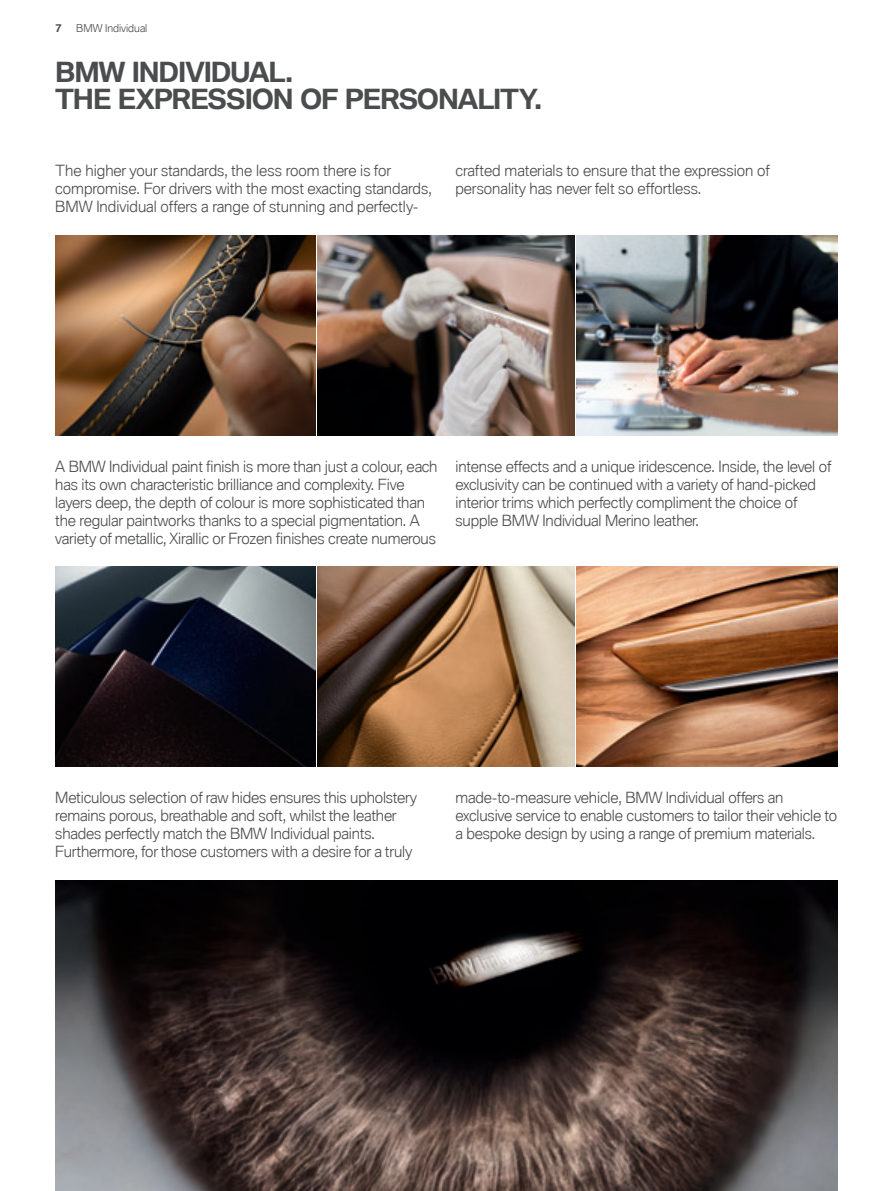
<style>
.page{position:relative;width:893px;height:1191px;background:#fff}
.page>*{position:absolute;margin:0;border:0;box-sizing:border-box;transform-origin:0 0}
.t1{font:700 27px "BMW Type Global Pro";letter-spacing:-.045em;color:#4b4c4d}
.t2{font:300 15px/18px "BMW Type Global Pro";letter-spacing:-.01em;color:#4b4c4d}
.t3{font:300 10.5px "BMW Type Global Pro";color:#4b4c4d}
.t4{font:700 10.5px "BMW Type Global Pro";color:#4b4c4d}
</style>
<div class="page">
<img style="left:55px;top:566px;width:260px;height:200px">
<img style="left:317px;top:566px;width:257px;height:200px">
<img style="left:577px;top:566px;width:261px;height:200px">
<img style="left:55px;top:235px;width:260px;height:200px">
<img style="left:317px;top:235px;width:257px;height:200px">
<img style="left:577px;top:235px;width:261px;height:200px">
<img style="left:55px;top:880px;width:783px;height:311px">
<p class="t4" style="left:55px;top:22px;width:8px">7</p>
<p class="t3" style="left:76px;top:20px;width:73px">BMW Individual</p>
<p class="t1" style="left:55px;top:57px;width:240px">BMW INDIVIDUAL.</p>
<p class="t1" style="left:55px;top:84px;width:488px">THE EXPRESSION OF PERSONALITY.</p>
<p class="t2" style="left:55px;top:163px;width:378px">The higher your standards, the less room there is for compromise. For drivers with the most exacting standards,<br>BMW Individual offers a range of stunning and perfectly-</p>
<p class="t2" style="left:455px;top:163px;width:316px">crafted materials to ensure that the expression of personality has never felt so effortless.</p>
<p class="t2" style="left:55px;top:459px;width:384px">A BMW Individual paint finish is more than just a colour, each has its own characteristic brilliance and complexity. Five layers deep, the depth of colour is more sophisticated than the regular paintworks thanks to a special pigmentation. A variety of metallic, Xirallic or Frozen finishes create numerous</p>
<p class="t2" style="left:455px;top:459px;width:377px">intense effects and a unique iridescence. Inside, the level of exclusivity can be continued with a variety of hand-picked interior trims which perfectly compliment the choice of supple BMW Individual Merino leather.</p>
<p class="t2" style="left:55px;top:789px;width:363px">Meticulous selection of raw hides ensures this upholstery remains porous, breathable and soft, whilst the leather shades perfectly match the BMW Individual paints.<br>Furthermore, for those customers with a desire for a truly</p>
<p class="t2" style="left:455px;top:789px;width:383px">made-to-measure vehicle, BMW Individual offers an exclusive service to enable customers to tailor their vehicle to a bespoke design by using a range of premium materials.</p>
</div>
